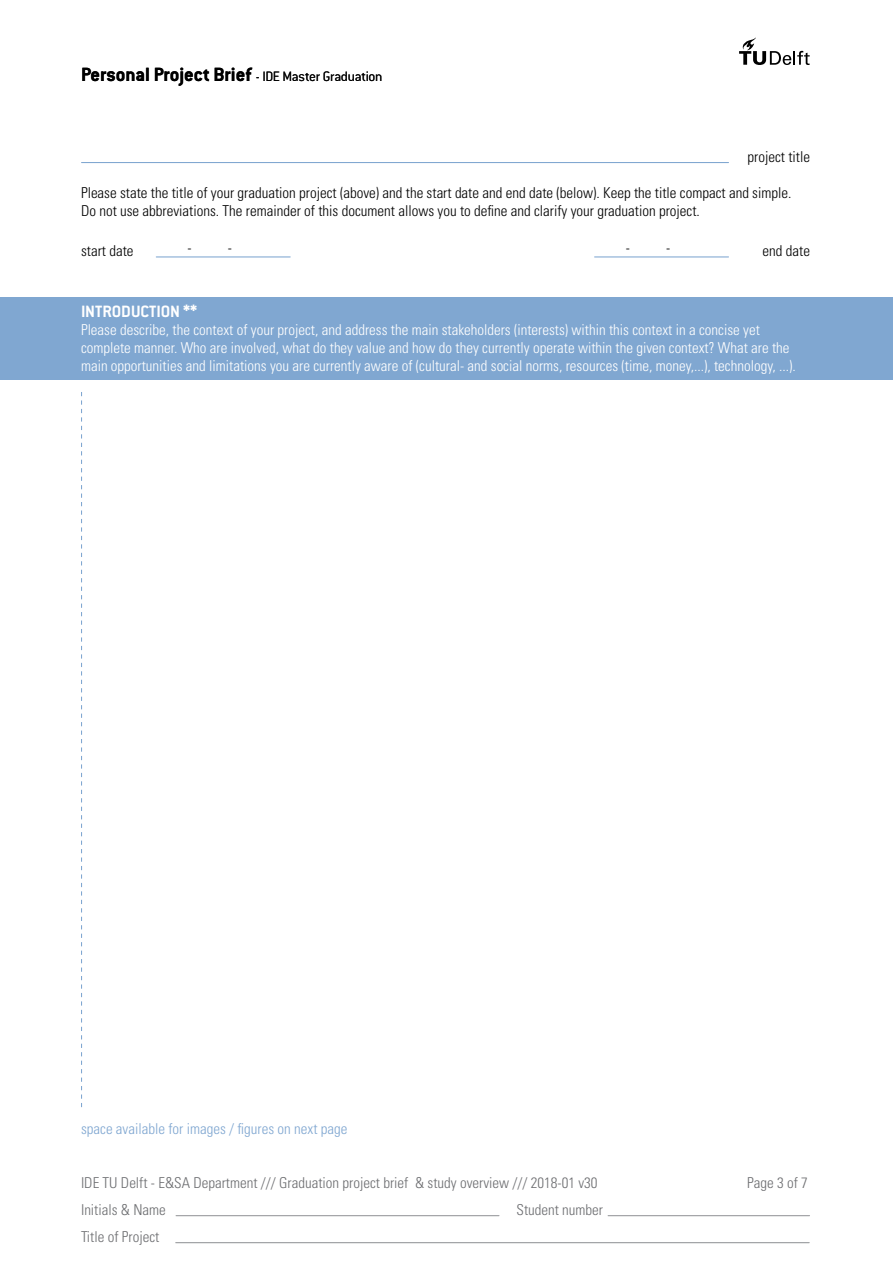
<style>
.page{position:relative;width:893px;height:1263px;background:#fff}
.page>*{position:absolute;margin:0;border:0;box-sizing:border-box;transform-origin:0 0}
.t1{font:700 21px "Conduit ITC Std";color:#000}
.t2{font:700 18px "Conduit ITC Std";color:#fff}
.t3{font:300 condensed 15px/18px "Univers LT Std";color:#fff}
.t4{font:300 condensed 15px/18px "Univers LT Std";color:#000}
.t5{font:300 condensed 15px "Univers LT Std";color:#6d6e71}
.t6{font:300 condensed 15px "Univers LT Std";color:#80a7d1}
.t7{font:300 15px "Conduit ITC Std";letter-spacing:-.02em;color:#000}
</style>
<div class="page">
<svg style="left:739px;top:37px;width:71px;height:28px"></svg>
<hr style="left:176px;top:1242px;width:633px;height:1px;background:#939598">
<hr style="left:176px;top:1215px;width:323px;height:1px;background:#95979a">
<hr style="left:608px;top:1215px;width:201px;height:1px;background:#95979a">
<hr style="left:82px;top:162px;width:646px;height:1px;background:#80a7d1">
<div style="left:0;top:297px;width:893px;height:83px;background:#80a7d1"></div>
<svg style="left:81px;top:392px;width:1px;height:715px"></svg>
<hr style="left:156px;top:256px;width:134px;height:1px;background:#80a7d1">
<hr style="left:595px;top:256px;width:133px;height:1px;background:#80a7d1">
<h1 class="t1" style="left:81px;top:62px;width:172px">Personal Project Brief</h1>
<p class="t7" style="left:256px;top:67px;width:128px">- IDE Master Graduation</p>
<p class="t4" style="left:748px;top:148px;width:64px">project title</p>
<p class="t4" style="left:81px;top:184px;width:712px">Please state the title of your graduation project (above) and the start date and end date (below). Keep the title compact and simple.<br>Do not use abbreviations. The remainder of this document allows you to define and clarify your graduation project.</p>
<p class="t4" style="left:81px;top:242px;width:54px">start date</p>
<p class="t4" style="left:187px;top:239px;width:6px">-</p>
<p class="t4" style="left:228px;top:239px;width:6px">-</p>
<p class="t4" style="left:626px;top:239px;width:6px">-</p>
<p class="t4" style="left:666px;top:239px;width:6px">-</p>
<p class="t4" style="left:763px;top:242px;width:49px">end date</p>
<p class="t2" style="left:81px;top:301px;width:118px">INTRODUCTION **</p>
<p class="t3" style="left:81px;top:321px;width:716px">Please describe, the context of your project, and address the main stakeholders (interests) within this context in a concise yet complete manner. Who are involved, what do they value and how do they currently operate within the given context? What are the main opportunities and limitations you are currently aware of (cultural- and social norms, resources (time, money,...), technology, ...).</p>
<p class="t6" style="left:81px;top:1120px;width:268px">space available for images / figures on next page</p>
<p class="t5" style="left:81px;top:1174px;width:518px">IDE TU Delft - E&amp;SA Department /// Graduation project brief &amp; study overview /// 2018-01 v30</p>
<p class="t5" style="left:747px;top:1174px;width:62px">Page 3 of 7</p>
<p class="t5" style="left:81px;top:1201px;width:86px">Initials &amp; Name</p>
<p class="t5" style="left:516px;top:1201px;width:88px">Student number</p>
<p class="t5" style="left:81px;top:1228px;width:80px">Title of Project</p>
</div>
